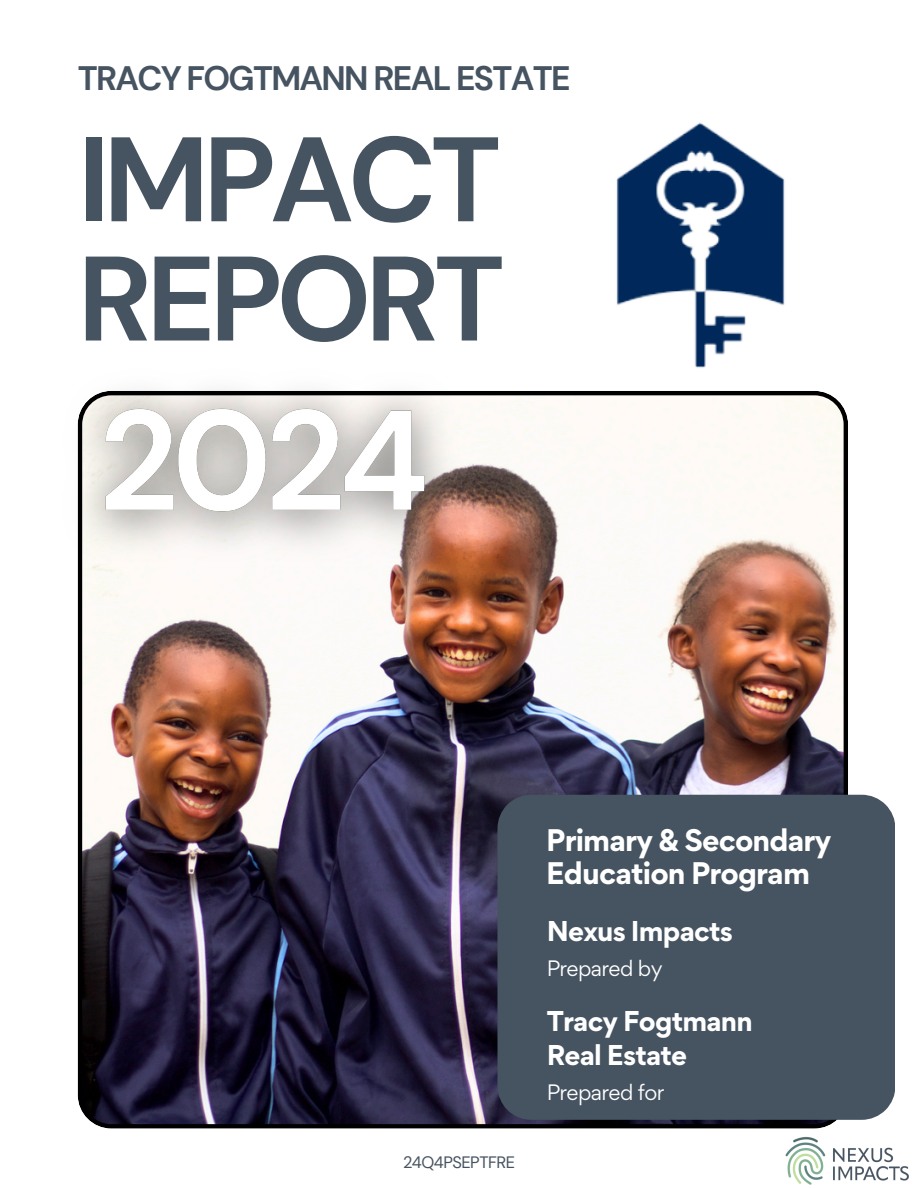
<style>
.page{position:relative;width:918px;height:1188px;background:#fff}
.page>*{position:absolute;margin:0;border:0;box-sizing:border-box;transform-origin:0 0}
.t1{font:700 119.85px/119.2px "DM Sans";letter-spacing:-.05em;color:#465360}
.t2{font:700 33.9px "DM Sans";letter-spacing:-.05em;color:#465360}
.t3{font:700 27.9px/32.7px "Gordita";letter-spacing:-.03em;color:#fff}
.t4{font:700 25.5px/33.8px "Gordita";letter-spacing:-.03em;color:#fff}
.t5{font:19.95px "Gordita";letter-spacing:-.03em;color:#fff}
.t6{font:16.5px "DM Sans";letter-spacing:-.03em;color:#465360}
</style>
<div class="page">
<img style="left:78px;top:391px;width:770px;height:738px">
<div style="left:497px;top:795px;width:398px;height:325px;background:#465360"></div>
<img style="left:785px;top:1136px;width:124px;height:49px">
<img style="left:590px;top:122px;width:213px;height:315px">
<img style="left:77px;top:390px;width:409px;height:187px">
<p class="t2" style="left:78px;top:56px;width:494px">TRACY FOGTMANN REAL ESTATE</p>
<h3 class="t1" style="left:78px;top:121px;width:429px">IMPACT<br>REPORT</h3>
<h5 class="t6" style="left:403px;top:1152px;width:113px">24Q4PSEPTFRE</h5>
<h4 class="t3" style="left:546px;top:824px;width:287px">Primary &amp; Secondary<br>Education Program</h4>
<h2 class="t4" style="left:547px;top:914px;width:188px">Nexus Impacts</h2>
<h4 class="t5" style="left:547px;top:955px;width:117px">Prepared by</h4>
<p class="t4" style="left:547px;top:1004px;width:208px">Tracy Fogtmann<br>Real Estate</p>
<h5 class="t5" style="left:547px;top:1079px;width:119px">Prepared for</h5>
</div>
